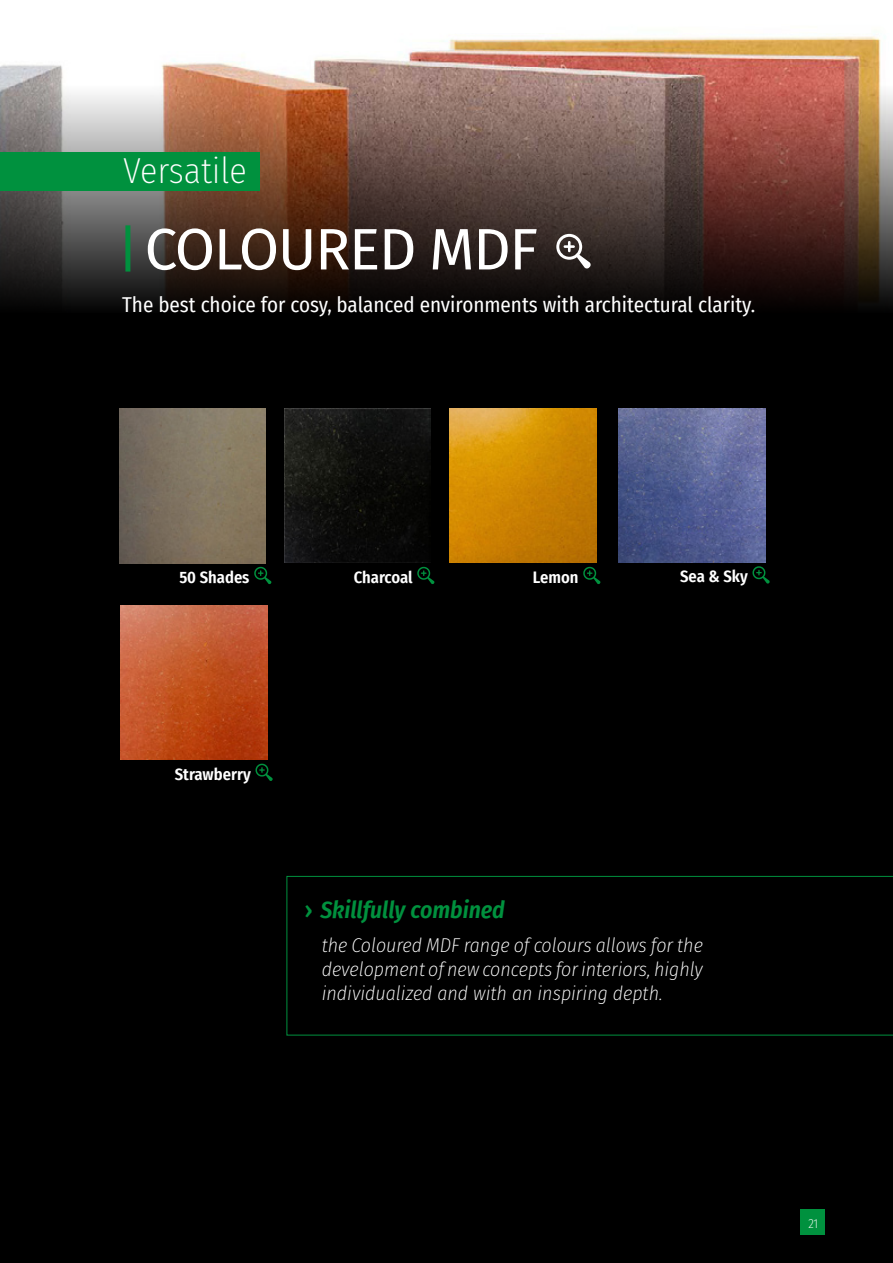
<style>
.page{position:relative;width:893px;height:1263px;background:#000}
.page>*{position:absolute;margin:0;border:0;box-sizing:border-box;transform-origin:0 0}
.t1{font:58.5px "Fira Sans";letter-spacing:-.025em;color:#fff}
.t2{font:200 36px "Fira Sans Condensed";letter-spacing:-.005em;color:#fff}
.t3{font:italic 600 23.55px "Fira Sans Condensed";color:#00913e}
.t4{font:21px "Fira Sans Condensed";color:#fff}
.t5{font:italic 200 19.8px/23.9px "Fira Sans Condensed";color:#fff;text-align:justify}
.t6{font:600 16.5px "Fira Sans Condensed";color:#fff}
.t7{font:200 12.9px "Fira Sans Condensed";color:#fff}
.s1{font-family:"Fira Sans";font-weight:500;font-style:normal}
</style>
<div class="page">
<div style="left:800px;top:1209px;width:25px;height:26px;background:#00913e"></div>
<img style="left:0;top:0;width:893px;height:85px">
<img style="left:0;top:85px;width:893px;height:221px">
<div style="left:0;top:152px;width:259px;height:38px;background:#00913e"></div>
<img style="left:284px;top:409px;width:147px;height:154px">
<img style="left:119px;top:409px;width:147px;height:154px">
<img style="left:449px;top:409px;width:147px;height:154px">
<svg style="left:254px;top:567px;width:18px;height:17px"></svg>
<svg style="left:417px;top:567px;width:18px;height:17px"></svg>
<svg style="left:583px;top:567px;width:18px;height:17px"></svg>
<div style="left:125px;top:225px;width:5px;height:47px;background:#00913e"></div>
<img style="left:619px;top:408px;width:146px;height:154px">
<img style="left:120px;top:606px;width:147px;height:154px">
<svg style="left:255px;top:764px;width:18px;height:17px"></svg>
<svg style="left:752px;top:566px;width:18px;height:18px"></svg>
<svg style="left:287px;top:876px;width:606px;height:159px"></svg>
<svg style="left:556px;top:234px;width:35px;height:35px"></svg>
<h2 class="t2" style="left:123px;top:146px;width:125px">Versatile</h2>
<h1 class="t1" style="left:145px;top:205px;width:395px">COLOURED MDF</h1>
<p class="t4" style="left:122px;top:289px;width:634px">The best choice for cosy, balanced environments with architectural clarity.</p>
<p class="t6" style="left:179px;top:563px;width:72px">50 Shades</p>
<p class="t6" style="left:354px;top:563px;width:60px">Charcoal</p>
<p class="t6" style="left:533px;top:563px;width:47px">Lemon</p>
<p class="t6" style="left:175px;top:760px;width:77px">Strawberry</p>
<p class="t3" style="left:304px;top:891px;width:202px"><span class="s1">›</span> Skillfully combined</p>
<p class="t6" style="left:680px;top:563px;width:69px">Sea &amp; Sky</p>
<p class="t5" style="left:322px;top:933px;width:383px">the Coloured MDF range of colours allows for the development of new concepts for interiors, highly individualized and with an inspiring depth.</p>
<p class="t7" style="left:808px;top:1214px;width:11px">21</p>
</div>
